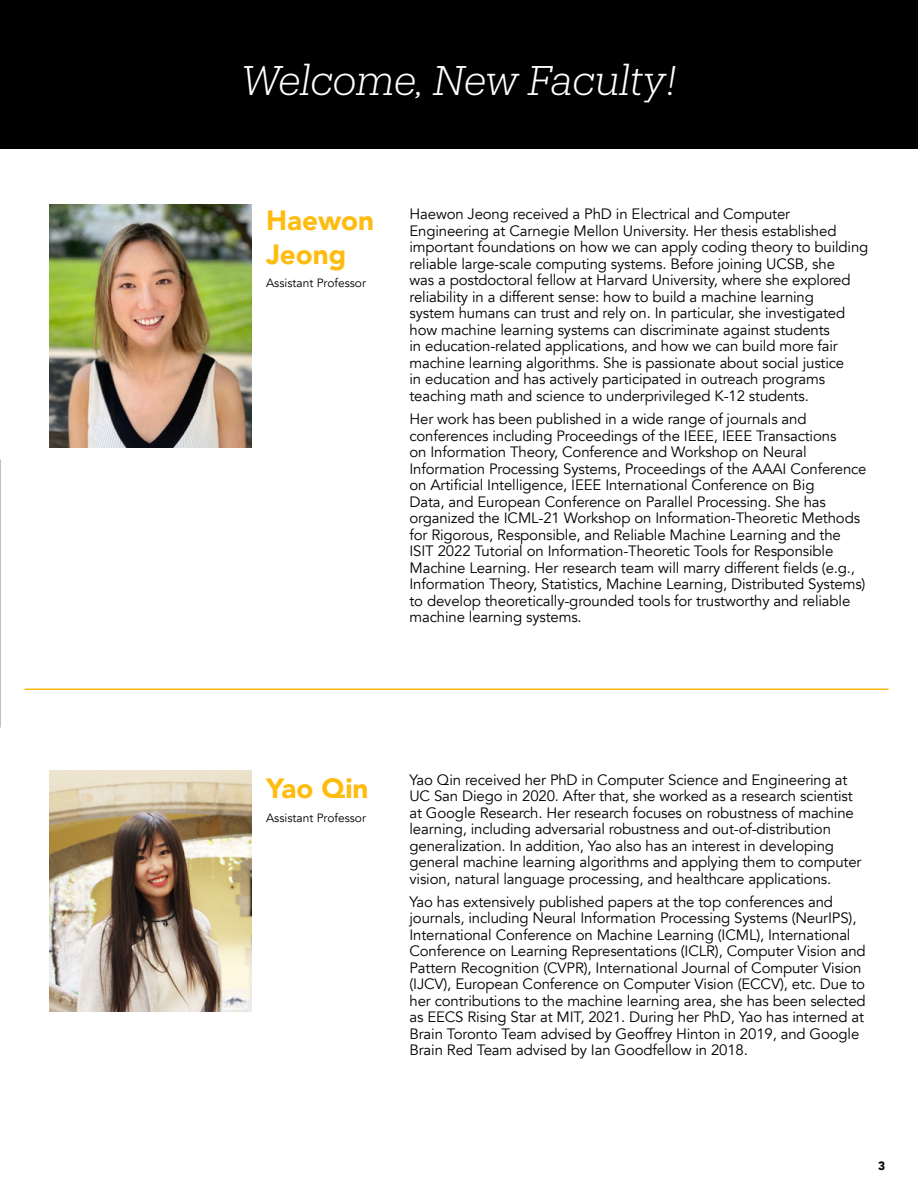
<style>
.page{position:relative;width:918px;height:1188px;background:#fff}
.page>*{position:absolute;margin:0;border:0;box-sizing:border-box;transform-origin:0 0}
.t1{font:italic 300 40.5px "Produkt";letter-spacing:-.005em;color:#fff}
.t2{font:900 27.75px/33.5px "Avenir";color:#febc11}
.t3{font:15px/16.5px "Avenir";letter-spacing:-.01em;color:#000}
.t4{font:12px "Avenir";color:#000}
.t5{font:900 12px "Avenir";color:#000}
</style>
<div class="page">
<div style="left:1px;top:0;width:917px;height:148px;background:#000"></div>
<img style="left:50px;top:204px;width:202px;height:243px">
<img style="left:50px;top:770px;width:202px;height:242px">
<hr style="left:25px;top:688px;width:864px;height:2px;background:#febc11">
<h1 class="t1" style="left:241px;top:52px;width:438px">Welcome, New Faculty!</h1>
<h2 class="t2" style="left:266px;top:203px;width:110px">Haewon<br>Jeong</h2>
<p class="t4" style="left:266px;top:276px;width:101px">Assistant Professor</p>
<p class="t3" style="left:410px;top:206px;width:460px">Haewon Jeong received a PhD in Electrical and Computer Engineering at Carnegie Mellon University. Her thesis established important foundations on how we can apply coding theory to building reliable large-scale computing systems. Before joining UCSB, she<br>was a postdoctoral fellow at Harvard University, where she explored reliability in a different sense: how to build a machine learning<br>system humans can trust and rely on. In particular, she investigated how machine learning systems can discriminate against students<br>in education-related applications, and how we can build more fair machine learning algorithms. She is passionate about social justice<br>in education and has actively participated in outreach programs teaching math and science to underprivileged K-12 students.</p>
<p class="t3" style="left:410px;top:411px;width:459px">Her work has been published in a wide range of journals and conferences including Proceedings of the IEEE, IEEE Transactions<br>on Information Theory, Conference and Workshop on Neural Information Processing Systems, Proceedings of the AAAI Conference on Artificial Intelligence, IEEE International Conference on Big<br>Data, and European Conference on Parallel Processing. She has organized the ICML-21 Workshop on Information-Theoretic Methods for Rigorous, Responsible, and Reliable Machine Learning and the ISIT 2022 Tutorial on Information-Theoretic Tools for Responsible Machine Learning. Her research team will marry different fields (e.g., Information Theory, Statistics, Machine Learning, Distributed Systems) to develop theoretically-grounded tools for trustworthy and reliable machine learning systems.</p>
<h2 class="t2" style="left:266px;top:771px;width:104px">Yao Qin</h2>
<p class="t4" style="left:266px;top:810px;width:101px">Assistant Professor</p>
<p class="t3" style="left:410px;top:771px;width:454px">Yao Qin received her PhD in Computer Science and Engineering at UC San Diego in 2020. After that, she worked as a research scientist at Google Research. Her research focuses on robustness of machine learning, including adversarial robustness and out-of-distribution generalization. In addition, Yao also has an interest in developing general machine learning algorithms and applying them to computer vision, natural language processing, and healthcare applications.</p>
<p class="t3" style="left:410px;top:894px;width:458px">Yao has extensively published papers at the top conferences and journals, including Neural Information Processing Systems (NeurIPS), International Conference on Machine Learning (ICML), International Conference on Learning Representations (ICLR), Computer Vision and Pattern Recognition (CVPR), International Journal of Computer Vision (IJCV), European Conference on Computer Vision (ECCV), etc. Due to her contributions to the machine learning area, she has been selected as EECS Rising Star at MIT, 2021. During her PhD, Yao has interned at Brain Toronto Team advised by Geoffrey Hinton in 2019, and Google Brain Red Team advised by Ian Goodfellow in 2018.</p>
<p class="t5" style="left:878px;top:1156px;width:9px">3</p>
</div>
